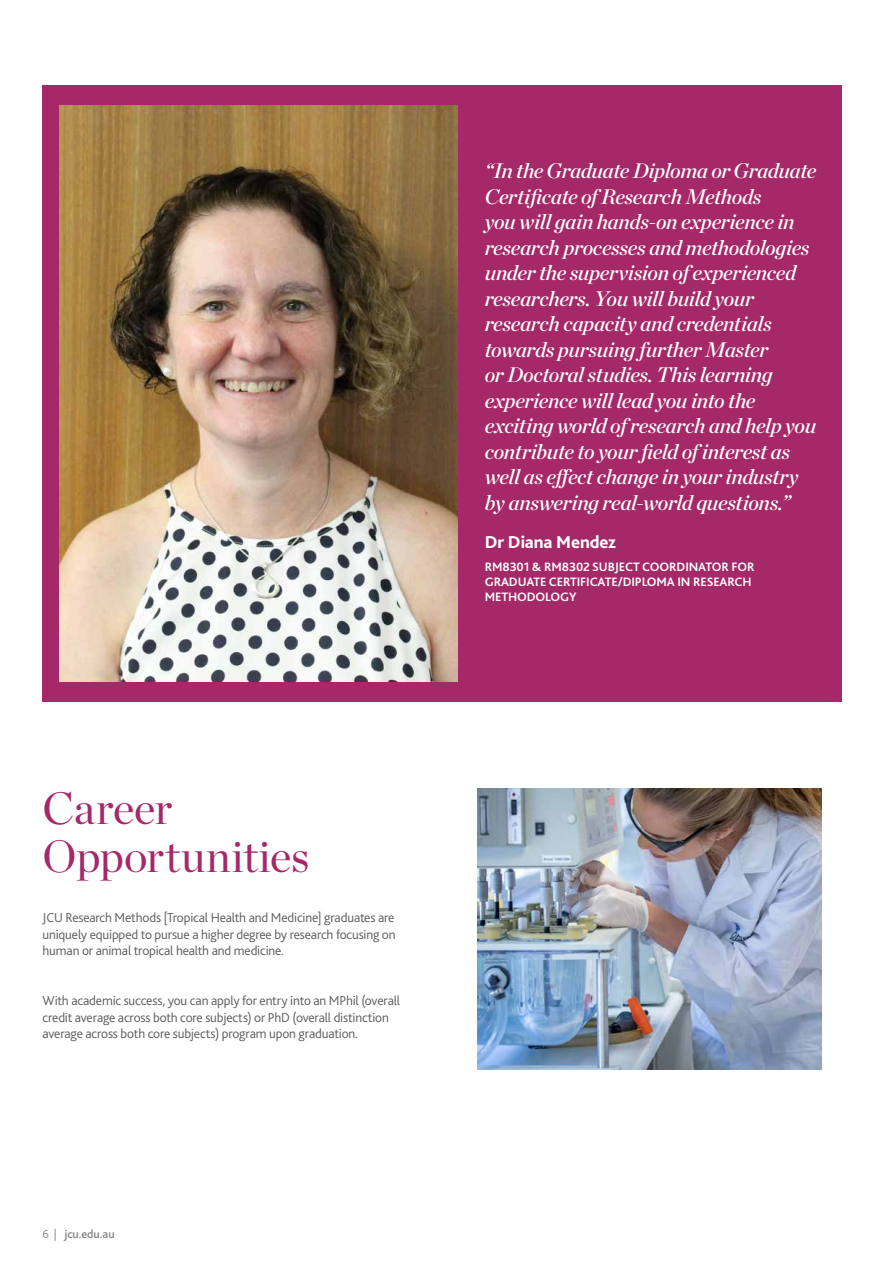
<style>
.page{position:relative;width:893px;height:1263px;background:#fff}
.page>*{position:absolute;margin:0;border:0;box-sizing:border-box;transform-origin:0 0}
.H1_heading{font:45px/48px "Chronicle Display";letter-spacing:-.005em;color:#a52869}
.b_-_Quote_-_Large{font:italic 21px/25.5px "Chronicle Display Semi";letter-spacing:-.02em;color:#fff}
.b_-_Quote_name_12_14{font:800 18px "Bliss 2";letter-spacing:-.005em;color:#fff}
.Body_copy{font:300 13.5px/16.5px "Bliss 2";letter-spacing:-.015em;color:#58595b;text-align:justify}
.b_-_Quote_study_area{font:700 12.75px/15px "Bliss 2";letter-spacing:-.01em;color:#fff}
.t1{font:500 12px "Bliss 2";letter-spacing:-.005em;color:#808285}
.s1{font-weight:300}
</style>
<div class="page">
<div style="left:43px;top:85px;width:799px;height:617px;background:#a52869"></div>
<img style="left:477px;top:788px;width:345px;height:281px">
<img style="left:60px;top:106px;width:397px;height:575px">
<h1 class="H1_heading" style="left:43px;top:781px;width:268px">Career<br>Opportunities</h1>
<p class="Body_copy" style="left:43px;top:909px;width:355px">JCU Research Methods [Tropical Health and Medicine] graduates are uniquely equipped to pursue a higher degree by research focusing on human or animal tropical health and medicine.</p>
<p class="Body_copy" style="left:43px;top:992px;width:359px;text-align:left">With academic success, you can apply for entry into an MPhil (overall credit average across both core subjects) or PhD (overall distinction average across both core subjects) program upon graduation.</p>
<p class="t1" style="left:43px;top:1227px;width:74px"><span class="s1">6 |</span> jcu.edu.au</p>
<p class="b_-_Quote_-_Large" style="left:485px;top:157px;width:333px">“In the Graduate Diploma or Graduate Certificate of Research Methods<br>you will gain hands-on experience in research processes and methodologies under the supervision of experienced researchers. You will build your research capacity and credentials towards pursuing further Master<br>or Doctoral studies. This learning experience will lead you into the exciting world of research and help you contribute to your field of interest as well as effect change in your industry by answering real-world questions.”</p>
<p class="b_-_Quote_name_12_14" style="left:485px;top:531px;width:133px">Dr Diana Mendez</p>
<p class="b_-_Quote_study_area" style="left:485px;top:560px;width:271px">RM8301 &amp; RM8302 SUBJECT COORDINATOR FOR<br>GRADUATE CERTIFICATE/DIPLOMA IN RESEARCH<br>METHODOLOGY</p>
</div>
